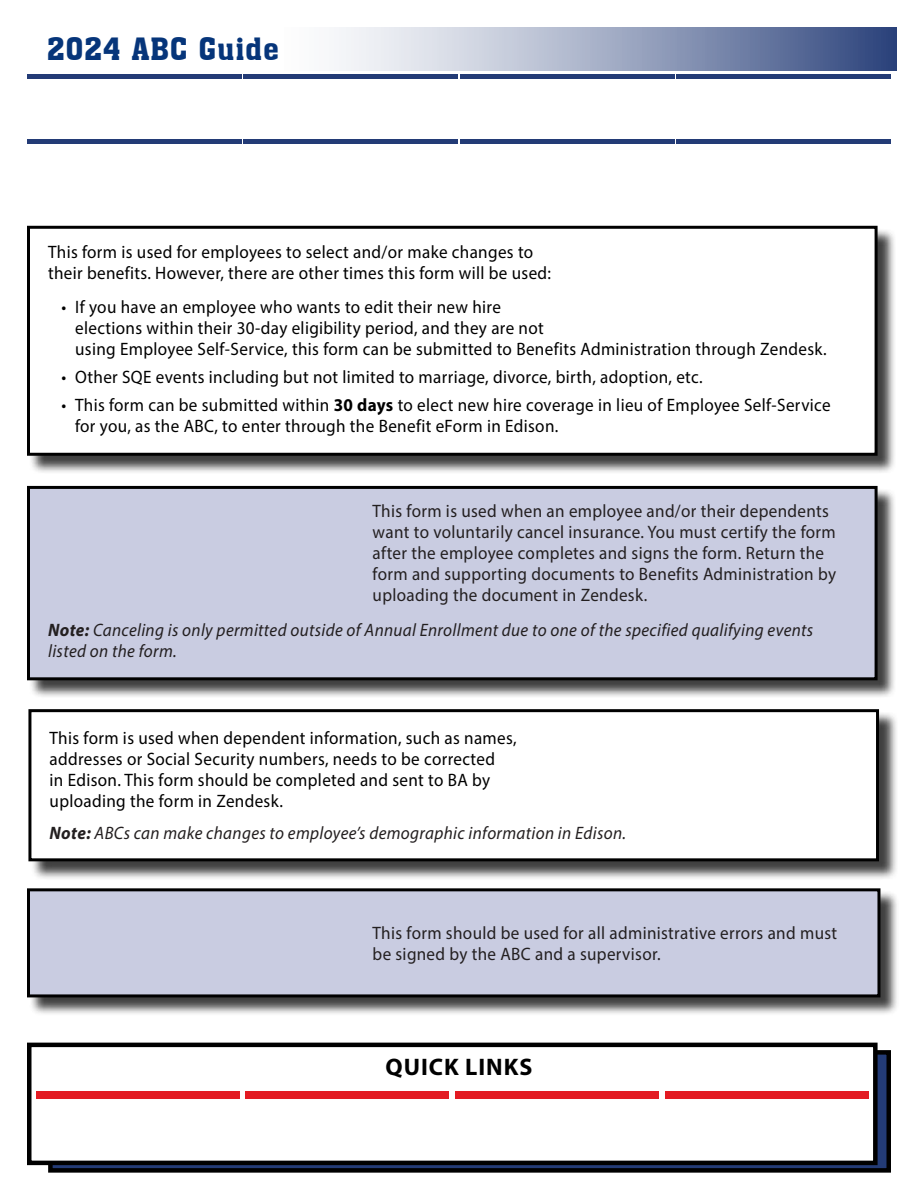
<style>
.page{position:relative;width:918px;height:1188px;background:#fff}
.page>*{position:absolute;margin:0;border:0;box-sizing:border-box;transform-origin:0 0}
.Primary_Headlines_and_Titles{font:30px "Aachen BT";letter-spacing:.02em;color:#06357a}
.t1{font:700 24px "Myriad Pro";letter-spacing:.04em;color:#000}
.t2{font:18px/21px "Myriad Pro";letter-spacing:.02em;color:#000;scale:.95 1}
.t3{font:18px/21px "Myriad Pro";letter-spacing:.02em;color:#231f20;scale:.95 1}
.t4{font:italic 18px/21px "Myriad Pro";letter-spacing:.02em;color:#231f20;scale:.95 1}
.s1{font-weight:700}
</style>
<div class="page">
<div style="left:284px;top:27px;width:613px;height:44px;background:linear-gradient(to right,#fff,#364c82)"></div>
<div style="left:676px;top:74px;width:215px;height:5px;background:#233b76"></div>
<hr style="left:243px;top:140px;width:215px;height:4px;background:#233b76">
<hr style="left:460px;top:140px;width:215px;height:4px;background:#233b76">
<div style="left:27px;top:74px;width:215px;height:5px;background:#233b76"></div>
<hr style="left:676px;top:140px;width:215px;height:4px;background:#233b76">
<hr style="left:27px;top:140px;width:215px;height:4px;background:#233b76">
<div style="left:460px;top:74px;width:215px;height:5px;background:#233b76"></div>
<div style="left:243px;top:74px;width:215px;height:5px;background:#233b76"></div>
<div style="left:50px;top:1052px;width:839px;height:118px;background:linear-gradient(to right,#233b76,#233b76)"></div>
<div style="left:48px;top:1050px;width:843px;height:123px;border:4px solid #000"></div>
<div style="left:29px;top:1045px;width:846px;height:118px;background:#fff"></div>
<div style="left:27px;top:1043px;width:851px;height:122px;border:4px solid #000"></div>
<div style="left:36px;top:1091px;width:203px;height:8px;background:#e31b23"></div>
<div style="left:455px;top:1091px;width:204px;height:8px;background:#e31b23"></div>
<div style="left:245px;top:1091px;width:204px;height:8px;background:#e31b23"></div>
<div style="left:665px;top:1091px;width:204px;height:8px;background:#e31b23"></div>
<div style="left:29px;top:228px;width:868px;height:246px;background:#000;opacity:.75"></div>
<div style="left:28px;top:227px;width:848px;height:227px;background:#fff"></div>
<div style="left:27px;top:226px;width:851px;height:230px;border:3px solid #000"></div>
<div style="left:29px;top:488px;width:868px;height:211px;background:#000;opacity:.75"></div>
<div style="left:28px;top:487px;width:848px;height:192px;background:#c9cce1"></div>
<div style="left:27px;top:486px;width:851px;height:194px;border:3px solid #000"></div>
<div style="left:29px;top:890px;width:871px;height:126px;background:#000;opacity:.75"></div>
<div style="left:28px;top:890px;width:851px;height:106px;background:#c9cce1"></div>
<div style="left:27px;top:888px;width:853px;height:109px;border:3px solid #000"></div>
<div style="left:30px;top:711px;width:868px;height:169px;background:#000;opacity:.75"></div>
<div style="left:30px;top:711px;width:848px;height:149px;background:#fff"></div>
<div style="left:28px;top:709px;width:851px;height:152px;border:3px solid #000"></div>
<p class="Primary_Headlines_and_Titles" style="left:47px;top:31px;width:234px">2024 ABC Guide</p>
<p class="t2" style="left:48px;top:241px;width:531px">This form is used for employees to select and/or make changes to their benefits. However, there are other times this form will be used:</p>
<p class="t2" style="left:75px;top:297px;width:793px;text-indent:-14px">• If you have an employee who wants to edit their new hire<br>elections within their 30-day eligibility period, and they are not<br>using Employee Self-Service, this form can be submitted to Benefits Administration through Zendesk.</p>
<p class="t2" style="left:62px;top:366px;width:676px">• Other SQE events including but not limited to marriage, divorce, birth, adoption, etc.</p>
<p class="t2" style="left:75px;top:394px;width:797px;text-indent:-14px">• This form can be submitted within <span class="s1">30 days</span> to elect new hire coverage in lieu of Employee Self-Service for you, as the ABC, to enter through the Benefit eForm in Edison.</p>
<p class="t3" style="left:373px;top:500px;width:489px">This form is used when an employee and/or their dependents want to voluntarily cancel insurance. You must certify the form after the employee completes and signs the form. Return the form and supporting documents to Benefits Administration by uploading the document in Zendesk.</p>
<p class="t4" style="left:48px;top:619px;width:807px"><span class="s1">Note:</span> Canceling is only permitted outside of Annual Enrollment due to one of the specified qualifying events listed on the form.</p>
<p class="t2" style="left:50px;top:727px;width:493px">This form is used when dependent information, such as names, addresses or Social Security numbers, needs to be corrected<br>in Edison. This form should be completed and sent to BA by uploading the form in Zendesk.</p>
<p class="t4" style="left:50px;top:822px;width:608px"><span class="s1">Note:</span> ABCs can make changes to employee’s demographic information in Edison.</p>
<p class="t3" style="left:373px;top:923px;width:491px">This form should be used for all administrative errors and must be signed by the ABC and a supervisor.</p>
<p class="t1" style="left:386px;top:1051px;width:148px">QUICK LINKS</p>
</div>
